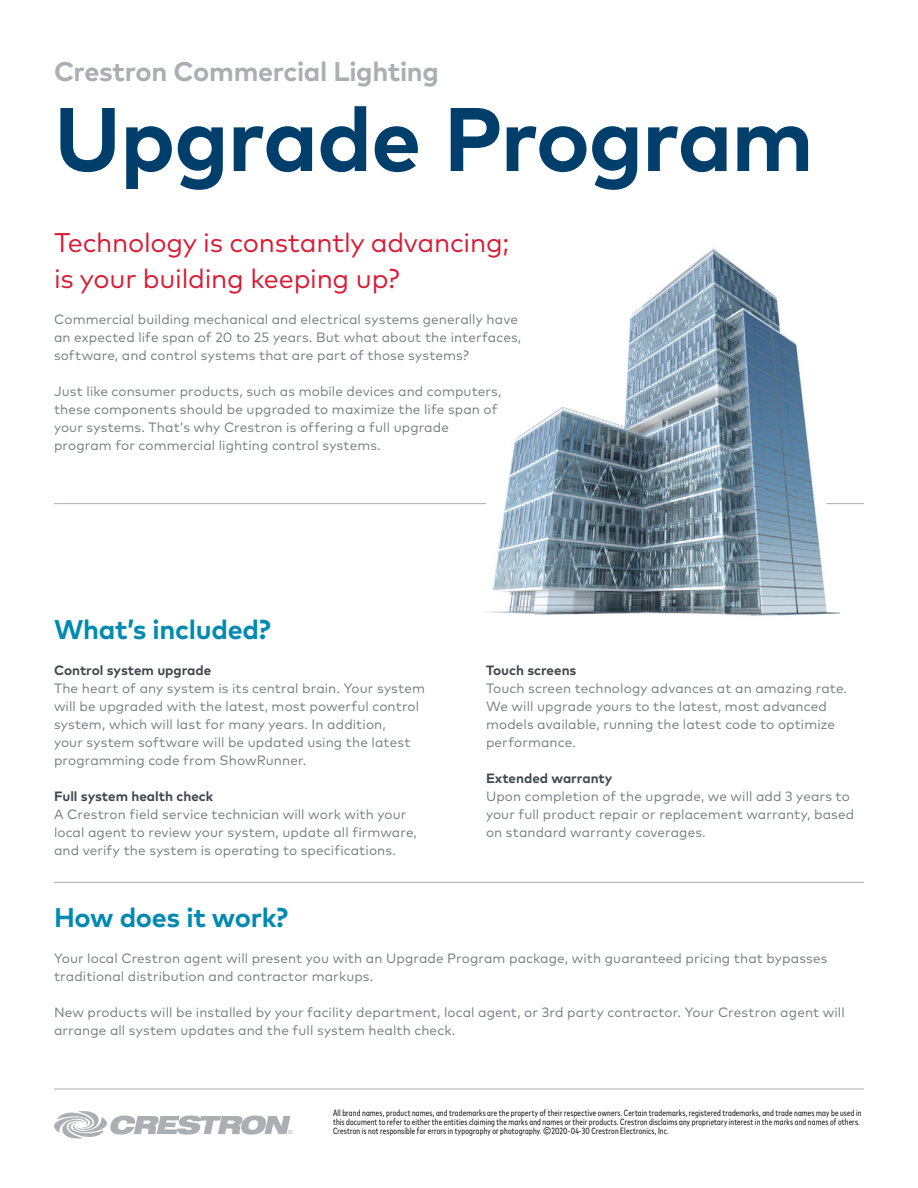
<style>
.page{position:relative;width:918px;height:1188px;background:#fff}
.page>*{position:absolute;margin:0;border:0;box-sizing:border-box;transform-origin:0 0}
.t1{font:700 90px "Mark Pro";letter-spacing:-.015em;color:#003e6b}
.t2{font:27px/36px "Mark Pro";letter-spacing:-.01em;color:#da1a32}
.t3{font:700 27px "Mark Pro";letter-spacing:-.01em;color:#008ab1}
.t4{font:700 27px "Mark Pro";letter-spacing:-.015em;color:#abaeb3}
.t5{font:13.5px/18px "Mark Pro";letter-spacing:.01em;color:#747a80}
.t6{font:700 13.5px "Mark Pro";color:#40474f}
.t7{font:condensed 9px/9px "Mark Pro";letter-spacing:.02em;color:#000}
</style>
<div class="page">
<img style="left:423px;top:248px;width:441px;height:368px">
<svg style="left:54px;top:1111px;width:238px;height:28px"></svg>
<hr style="left:54px;top:1089px;width:810px;height:1px;background:#abaeb3">
<hr style="left:54px;top:882px;width:810px;height:1px;background:#abaeb3">
<hr style="left:54px;top:503px;width:432px;height:1px;background:#abaeb3">
<hr style="left:826px;top:503px;width:38px;height:1px;background:#abaeb3">
<h2 class="t4" style="left:54px;top:51px;width:386px">Crestron Commercial Lighting</h2>
<h1 class="t1" style="left:54px;top:71px;width:761px">Upgrade Program</h1>
<h2 class="t2" style="left:54px;top:222px;width:457px">Technology is constantly advancing; is your building keeping up?</h2>
<p class="t5" style="left:54px;top:309px;width:469px">Commercial building mechanical and electrical systems generally have an expected life span of 20 to 25 years. But what about the interfaces, software, and control systems that are part of those systems?</p>
<p class="t5" style="left:54px;top:381px;width:449px">Just like consumer products, such as mobile devices and computers, these components should be upgraded to maximize the life span of your systems. That’s why Crestron is offering a full upgrade program for commercial lighting control systems.</p>
<h2 class="t3" style="left:54px;top:609px;width:218px">What’s included?</h2>
<p class="t6" style="left:54px;top:660px;width:159px">Control system upgrade</p>
<p class="t5" style="left:54px;top:678px;width:372px">The heart of any system is its central brain. Your system will be upgraded with the latest, most powerful control system, which will last for many years. In addition,<br>your system software will be updated using the latest programming code from ShowRunner.</p>
<p class="t6" style="left:54px;top:786px;width:161px">Full system health check</p>
<p class="t5" style="left:54px;top:804px;width:364px">A Crestron field service technician will work with your local agent to review your system, update all firmware, and verify the system is operating to specifications.</p>
<p class="t6" style="left:486px;top:660px;width:92px">Touch screens</p>
<p class="t5" style="left:486px;top:678px;width:363px">Touch screen technology advances at an amazing rate.<br>We will upgrade yours to the latest, most advanced models available, running the latest code to optimize performance.</p>
<p class="t6" style="left:486px;top:768px;width:128px">Extended warranty</p>
<p class="t5" style="left:486px;top:786px;width:370px">Upon completion of the upgrade, we will add 3 years to your full product repair or replacement warranty, based on standard warranty coverages.</p>
<h2 class="t3" style="left:54px;top:897px;width:236px">How does it work?</h2>
<p class="t5" style="left:54px;top:948px;width:775px">Your local Crestron agent will present you with an Upgrade Program package, with guaranteed pricing that bypasses traditional distribution and contractor markups.</p>
<p class="t5" style="left:54px;top:1002px;width:792px">New products will be installed by your facility department, local agent, or 3rd party contractor. Your Crestron agent will arrange all system updates and the full system health check.</p>
<p class="t7" style="left:333px;top:1108px;width:530px">All brand names, product names, and trademarks are the property of their respective owners. Certain trademarks, registered trademarks, and trade names may be used in this document to refer to either the entities claiming the marks and names or their products. Crestron disclaims any proprietary interest in the marks and names of others.<br>Crestron is not responsible for errors in typography or photography. ©2020-04-30 Crestron Electronics, Inc.</p>
</div>
